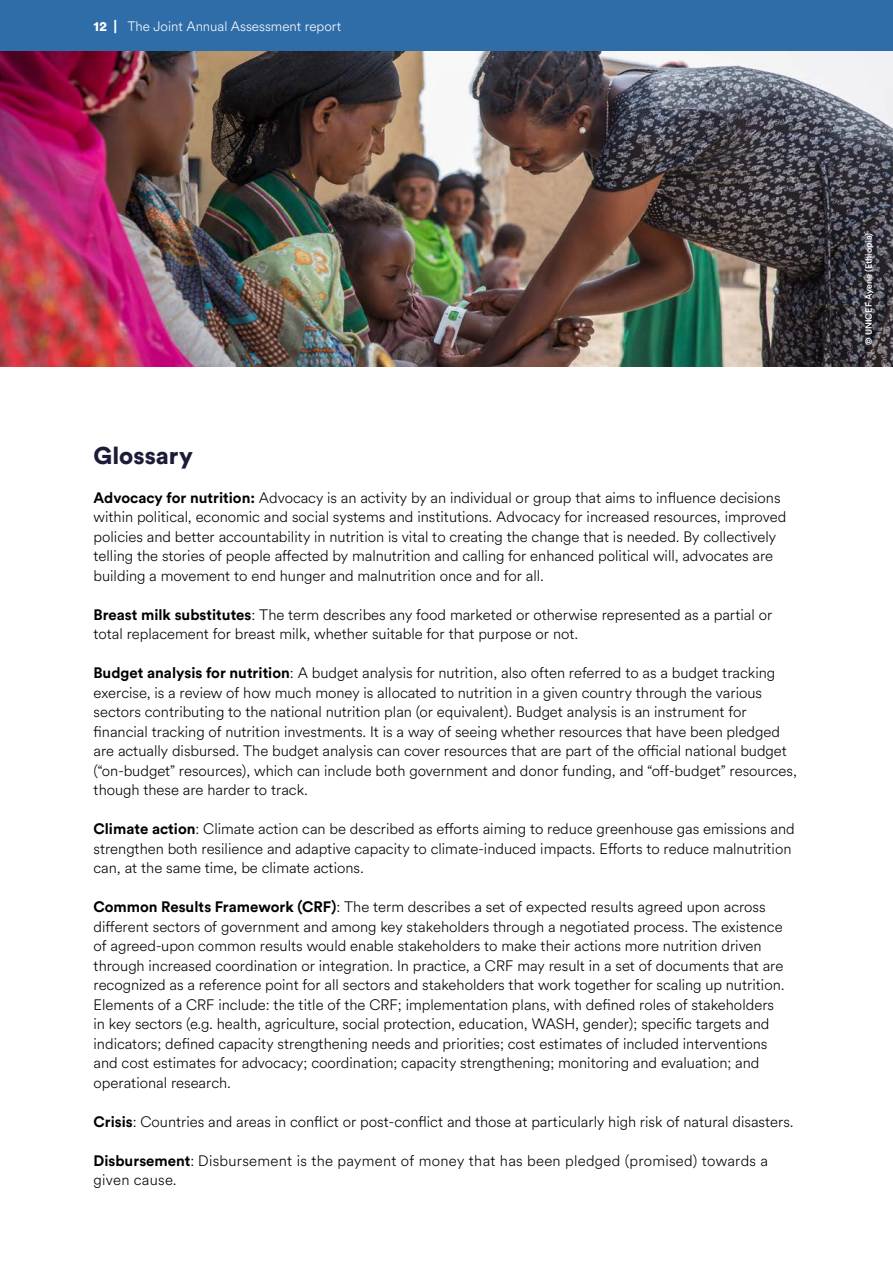
<style>
.page{position:relative;width:893px;height:1263px;background:#fff}
.page>*{position:absolute;margin:0;border:0;box-sizing:border-box;transform-origin:0 0}
.t1{font:900 24px "Circular Std";color:#1b1c38}
.t2{font:300 15px/19.5px "Circular Std";color:#000}
.t3{font:300 15px/19.5px "Circular Std";letter-spacing:.02em;color:#000}
.t4{font:300 13.5px "Circular Std";color:#fff}
.t5{font:500 9px "Circular Std";color:#fff}
.s1{font-weight:900}
.s2{font-weight:700}
</style>
<div class="page">
<div style="left:0;top:0;width:893px;height:51px;background:#2f6da9"></div>
<img style="left:0;top:51px;width:893px;height:315px">
<p class="t4" style="left:94px;top:17px;width:249px"><span class="s1">12 |</span> The Joint Annual Assessment report</p>
<h1 class="t1" style="left:94px;top:439px;width:101px">Glossary</h1>
<p class="t2" style="left:94px;top:487px;width:694px"><span class="s2">Advocacy for nutrition:</span> Advocacy is an activity by an individual or group that aims to influence decisions within political, economic and social systems and institutions. Advocacy for increased resources, improved policies and better accountability in nutrition is vital to creating the change that is needed. By collectively telling the stories of people affected by malnutrition and calling for enhanced political will, advocates are building a movement to end hunger and malnutrition once and for all.</p>
<p class="t2" style="left:94px;top:604px;width:680px"><span class="s2">Breast milk substitutes</span>: The term describes any food marketed or otherwise represented as a partial or total replacement for breast milk, whether suitable for that purpose or not.</p>
<p class="t2" style="left:94px;top:662px;width:705px"><span class="s2">Budget analysis for nutrition</span>: A budget analysis for nutrition, also often referred to as a budget tracking exercise, is a review of how much money is allocated to nutrition in a given country through the various sectors contributing to the national nutrition plan (or equivalent). Budget analysis is an instrument for financial tracking of nutrition investments. It is a way of seeing whether resources that have been pledged are actually disbursed. The budget analysis can cover resources that are part of the official national budget (“on-budget” resources), which can include both government and donor funding, and “off-budget” resources, though these are harder to track.</p>
<p class="t2" style="left:94px;top:818px;width:703px"><span class="s2">Climate action</span>: Climate action can be described as efforts aiming to reduce greenhouse gas emissions and strengthen both resilience and adaptive capacity to climate-induced impacts. Efforts to reduce malnutrition can, at the same time, be climate actions.</p>
<p class="t2" style="left:94px;top:896px;width:693px"><span class="s2">Common Results Framework (CRF)</span>: The term describes a set of expected results agreed upon across different sectors of government and among key stakeholders through a negotiated process. The existence of agreed-upon common results would enable stakeholders to make their actions more nutrition driven through increased coordination or integration. In practice, a CRF may result in a set of documents that are recognized as a reference point for all sectors and stakeholders that work together for scaling up nutrition.<br>Elements of a CRF include: the title of the CRF; implementation plans, with defined roles of stakeholders in key sectors (e.g. health, agriculture, social protection, education, WASH, gender); specific targets and indicators; defined capacity strengthening needs and priorities; cost estimates of included interventions and cost estimates for advocacy; coordination; capacity strengthening; monitoring and evaluation; and operational research.</p>
<p class="t2" style="left:94px;top:1111px;width:702px"><span class="s2">Crisis</span>: Countries and areas in conflict or post-conflict and those at particularly high risk of natural disasters.</p>
<p class="t3" style="left:94px;top:1150px;width:676px"><span class="s2">Disbursement</span>: Disbursement is the payment of money that has been pledged (promised) towards a given cause.</p>
<p class="t5" style="left:863px;top:345px;width:114px;rotate:-90deg">© UNICEF Ayene (Ethiopia)</p>
</div>
